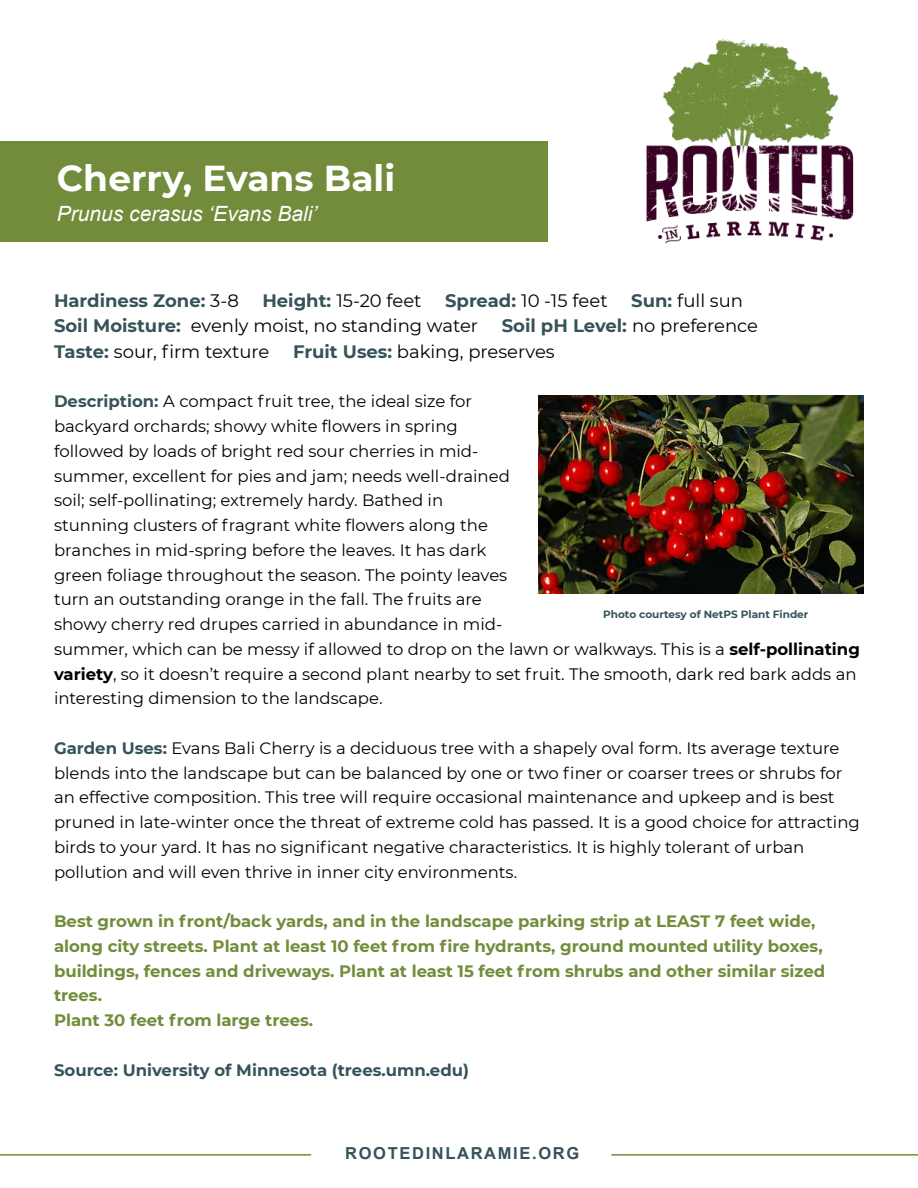
<style>
.page{position:relative;width:918px;height:1188px;background:#fff}
.page>*{position:absolute;margin:0;border:0;box-sizing:border-box;transform-origin:0 0}
.t1{font:700 36px "Montserrat";color:#fff}
.t2{font:italic 21px "Arial";color:#fff}
.t3{font:18px "Montserrat";color:#000}
.t4{font:700 18px "Montserrat";color:#365359}
.t5{font:16.5px/24.8px "Montserrat";color:#000}
.t6{font:700 16.5px/24.8px "Montserrat";color:#728c3b}
.t7{font:700 16.5px "Montserrat";color:#365359}
.t8{font:700 16.5px "Arial";letter-spacing:.1em;color:#365359}
.t9{font:700 10.5px "Montserrat";color:#365359}
.s1{font-weight:400;color:#000}
.s2{font-weight:700;color:#365359}
.s3{font-weight:700}
</style>
<div class="page">
<div style="left:0;top:141px;width:548px;height:101px;background:#728c3b"></div>
<img style="left:539px;top:396px;width:325px;height:198px">
<img style="left:646px;top:39px;width:208px;height:205px">
<hr style="left:0;top:1154px;width:311px;height:2px;background:#728c3b">
<hr style="left:611px;top:1154px;width:307px;height:2px;background:#728c3b">
<h1 class="t1" style="left:57px;top:152px;width:340px">Cherry, Evans Bali</h1>
<p class="t2" style="left:57px;top:200px;width:262px">Prunus cerasus ‘Evans Bali’</p>
<p class="t4" style="left:54px;top:287px;width:186px">Hardiness Zone: <span class="s1">3-8</span></p>
<p class="t3" style="left:262px;top:288px;width:161px"><span class="s2">Height:</span> 15-20 feet</p>
<p class="t3" style="left:445px;top:288px;width:164px"><span class="s2">Spread:</span> 10 -15 feet</p>
<p class="t3" style="left:631px;top:288px;width:113px"><span class="s2">Sun:</span> full sun</p>
<p class="t3" style="left:54px;top:314px;width:426px"><span class="s2">Soil Moisture:</span> evenly moist, no standing water</p>
<p class="t4" style="left:502px;top:313px;width:258px">Soil pH Level: <span class="s1">no preference</span></p>
<p class="t3" style="left:54px;top:339px;width:217px"><span class="s2">Taste:</span> sour, firm texture</p>
<p class="t3" style="left:293px;top:339px;width:263px"><span class="s2">Fruit Uses:</span> baking, preserves</p>
<p class="t5" style="left:54px;top:389px;width:807px"><span class="s2">Description:</span> A compact fruit tree, the ideal size for<br>backyard orchards; showy white flowers in spring<br>followed by loads of bright red sour cherries in mid-<br>summer, excellent for pies and jam; needs well-drained<br>soil; self-pollinating; extremely hardy. Bathed in<br>stunning clusters of fragrant white flowers along the<br>branches in mid-spring before the leaves. It has dark<br>green foliage throughout the season. The pointy leaves<br>turn an outstanding orange in the fall. The fruits are<br>showy cherry red drupes carried in abundance in mid-<br>summer, which can be messy if allowed to drop on the lawn or walkways. This is a <span class="s3">self-pollinating variety</span>, so it doesn’t require a second plant nearby to set fruit. The smooth, dark red bark adds an interesting dimension to the landscape.</p>
<p class="t5" style="left:54px;top:735px;width:807px"><span class="s2">Garden Uses:</span> Evans Bali Cherry is a deciduous tree with a shapely oval form. Its average texture blends into the landscape but can be balanced by one or two finer or coarser trees or shrubs for an effective composition. This tree will require occasional maintenance and upkeep and is best pruned in late-winter once the threat of extreme cold has passed. It is a good choice for attracting birds to your yard. It has no significant negative characteristics. It is highly tolerant of urban pollution and will even thrive in inner city environments.</p>
<p class="t6" style="left:54px;top:908px;width:773px">Best grown in front/back yards, and in the landscape parking strip at LEAST 7 feet wide, along city streets. Plant at least 10 feet from fire hydrants, ground mounted utility boxes, buildings, fences and driveways. Plant at least 15 feet from shrubs and other similar sized trees.<br>Plant 30 feet from large trees.</p>
<p class="t7" style="left:54px;top:1059px;width:417px">Source: University of Minnesota (trees.umn.edu)</p>
<p class="t9" style="left:603px;top:606px;width:207px">Photo courtesy of NetPS Plant Finder</p>
<p class="t8" style="left:345px;top:1143px;width:236px">ROOTEDINLARAMIE.ORG</p>
</div>
